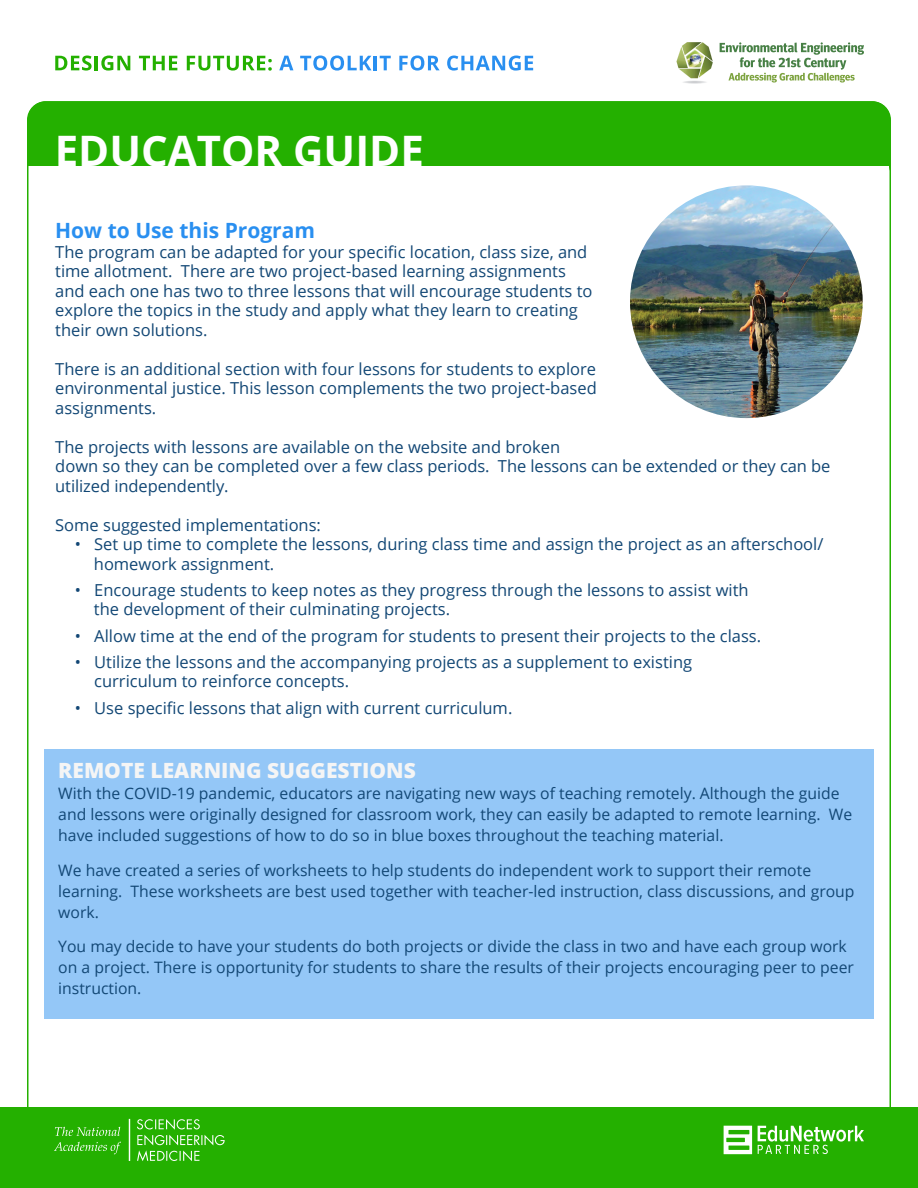
<style>
.page{position:relative;width:918px;height:1188px;background:#fff}
.page>*{position:absolute;margin:0;border:0;box-sizing:border-box;transform-origin:0 0}
.t1{font:700 42px "Open Sans";color:#fff}
.t2{font:800 21px "Open Sans";color:#f5f5f5}
.t3{font:700 21px "Open Sans";color:#298ff0}
.t4{font:16.5px/19.5px "Open Sans";color:#124775}
.t5{font:15.75px/21px "Open Sans";color:#124775}
</style>
<div class="page">
<svg style="left:676px;top:42px;width:37px;height:36px"></svg>
<img style="left:686px;top:49px;width:18px;height:18px">
<svg style="left:720px;top:42px;width:144px;height:41px"></svg>
<svg style="left:55px;top:56px;width:37px;height:15px"></svg>
<hr style="left:95px;top:56px;width:3px;height:14px;background:#24b000">
<svg style="left:101px;top:56px;width:29px;height:15px"></svg>
<svg style="left:139px;top:56px;width:38px;height:14px"></svg>
<svg style="left:187px;top:56px;width:85px;height:15px"></svg>
<svg style="left:279px;top:56px;width:14px;height:14px"></svg>
<svg style="left:300px;top:55px;width:71px;height:16px"></svg>
<hr style="left:374px;top:56px;width:3px;height:14px;background:#298ff0">
<svg style="left:380px;top:56px;width:11px;height:14px"></svg>
<svg style="left:399px;top:55px;width:41px;height:16px"></svg>
<svg style="left:447px;top:56px;width:86px;height:15px"></svg>
<div style="left:28px;top:101px;width:862px;height:81px;background:#24b000;border-radius:18px"></div>
<div style="left:28px;top:166px;width:861px;height:23px;background:#fff"></div>
<div style="left:0;top:1107px;width:918px;height:81px;background:#24b000"></div>
<svg style="left:758px;top:1126px;width:106px;height:28px"></svg>
<svg style="left:724px;top:1126px;width:28px;height:28px"></svg>
<svg style="left:54px;top:1142px;width:67px;height:12px"></svg>
<svg style="left:55px;top:1127px;width:65px;height:9px"></svg>
<svg style="left:137px;top:1119px;width:88px;height:42px"></svg>
<hr style="left:129px;top:1119px;width:1px;height:42px;background:#fff">
<img style="left:630px;top:185px;width:233px;height:233px;border-radius:116px">
<div style="left:44px;top:749px;width:830px;height:270px;background:#94c7f7"></div>
<h1 class="t1" style="left:55px;top:121px;width:371px">EDUCATOR GUIDE</h1>
<p class="t3" style="left:55px;top:216px;width:261px">How to Use this Program</p>
<p class="t4" style="left:55px;top:241px;width:539px">The program can be adapted for your specific location, class size, and time allotment. There are two project-based learning assignments and each one has two to three lessons that will encourage students to explore the topics in the study and apply what they learn to creating their own solutions.</p>
<p class="t4" style="left:55px;top:358px;width:543px;text-align:justify">There is an additional section with four lessons for students to explore environmental justice. This lesson complements the two project-based assignments.</p>
<p class="t4" style="left:55px;top:436px;width:777px">The projects with lessons are available on the website and broken<br>down so they can be completed over a few class periods. The lessons can be extended or they can be utilized independently.</p>
<p class="t4" style="left:55px;top:514px;width:267px">Some suggested implementations:</p>
<p class="t4" style="left:94px;top:534px;width:731px;text-indent:-19px">• Set up time to complete the lessons, during class time and assign the project as an afterschool/ homework assignment.</p>
<p class="t4" style="left:94px;top:580px;width:656px;text-indent:-19px">• Encourage students to keep notes as they progress through the lessons to assist with the development of their culminating projects.</p>
<p class="t4" style="left:75px;top:625px;width:688px">• Allow time at the end of the program for students to present their projects to the class.</p>
<p class="t4" style="left:94px;top:652px;width:599px;text-indent:-20px">• Utilize the lessons and the accompanying projects as a supplement to existing curriculum to reinforce concepts.</p>
<p class="t4" style="left:75px;top:697px;width:439px">• Use specific lessons that align with current curriculum.</p>
<p class="t2" style="left:58px;top:755px;width:359px">REMOTE LEARNING SUGGESTIONS</p>
<p class="t5" style="left:58px;top:783px;width:795px">With the COVID-19 pandemic, educators are navigating new ways of teaching remotely. Although the guide and lessons were originally designed for classroom work, they can easily be adapted to remote learning. We have included suggestions of how to do so in blue boxes throughout the teaching material.</p>
<p class="t5" style="left:58px;top:859px;width:798px">We have created a series of worksheets to help students do independent work to support their remote learning. These worksheets are best used together with teacher-led instruction, class discussions, and group work.</p>
<p class="t5" style="left:58px;top:936px;width:797px">You may decide to have your students do both projects or divide the class in two and have each group work on a project. There is opportunity for students to share the results of their projects encouraging peer to peer instruction.</p>
</div>
